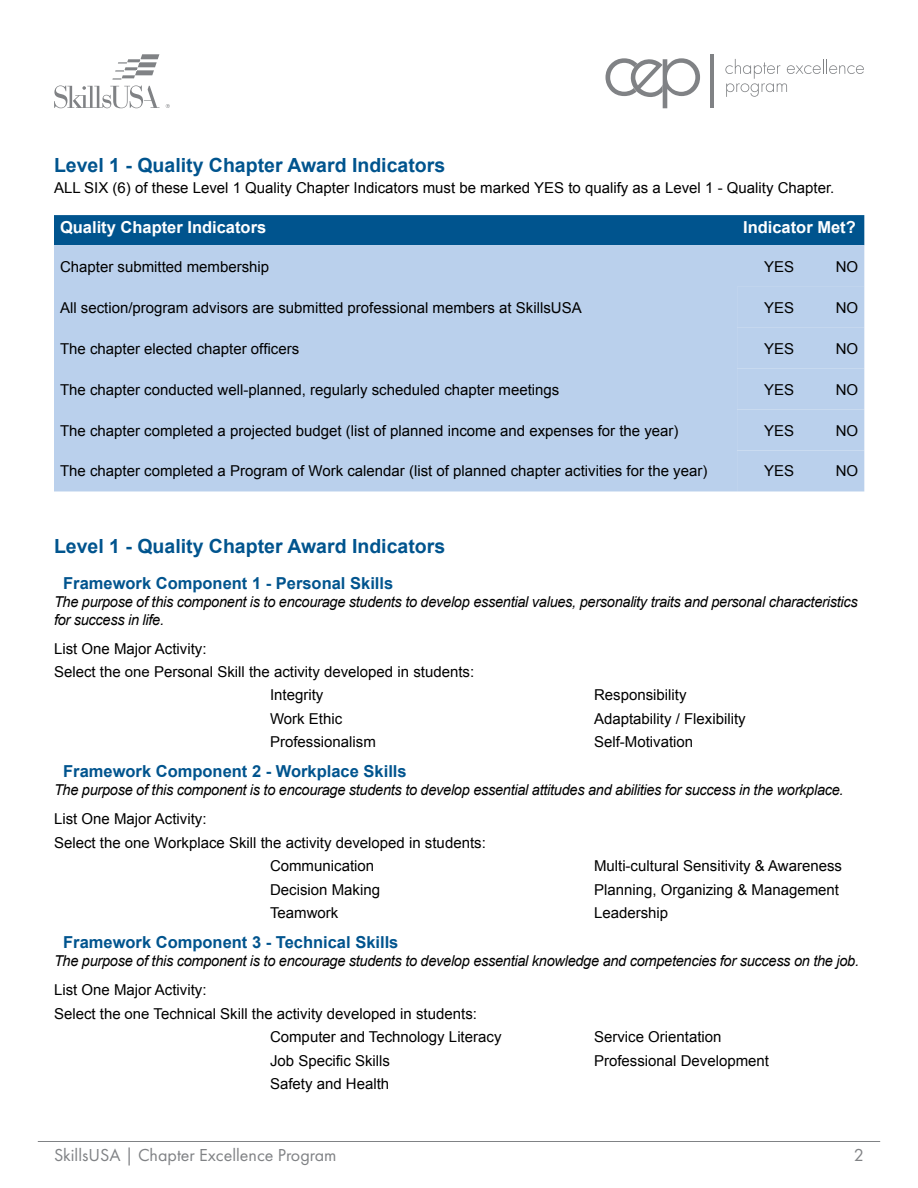
<style>
.page{position:relative;width:918px;height:1188px;background:#fff}
.page>*{position:absolute;margin:0;border:0;box-sizing:border-box;transform-origin:0 0}
.t1{font:700 19.5px "Arial";color:#00548e}
.t2{font:18px "Futura PT";color:#808285}
.t3{font:700 16.5px "Arial";color:#00548e}
.t4{font:700 16.5px "Arial";color:#fff}
.t5{font:15px "Arial";color:#000}
.t6{font:italic 15px/18px "Arial";letter-spacing:-.02em;color:#000}
.s1{font-style:inherit}
</style>
<div class="page">
<svg style="left:725px;top:59px;width:139px;height:38px"></svg>
<svg style="left:605px;top:58px;width:95px;height:50px"></svg>
<hr style="left:710px;top:54px;width:3px;height:54px;background:#808285">
<svg style="left:54px;top:54px;width:106px;height:54px"></svg>
<svg style="left:166px;top:104px;width:4px;height:4px"></svg>
<hr style="left:38px;top:1141px;width:842px;height:1px;background:#808285">
<div style="left:54px;top:215px;width:810px;height:30px;background:#00548e"></div>
<div style="left:54px;top:245px;width:810px;height:246px;background:#bad0ec"></div>
<div style="left:737px;top:287px;width:127px;height:204px;background:#bad0ec"></div>
<h1 class="t1" style="left:54px;top:152px;width:393px">Level 1 - Quality Chapter Award Indicators</h1>
<p class="t5" style="left:54px;top:178px;width:782px">ALL SIX (6) of these Level 1 Quality Chapter Indicators must be marked YES to qualify as a Level 1 - Quality Chapter.</p>
<p class="t4" style="left:60px;top:216px;width:208px">Quality Chapter Indicators</p>
<p class="t4" style="left:743px;top:216px;width:114px">Indicator Met?</p>
<p class="t5" style="left:60px;top:257px;width:211px">Chapter submitted membership</p>
<p class="t5" style="left:764px;top:257px;width:32px">YES</p>
<p class="t5" style="left:836px;top:257px;width:24px">NO</p>
<p class="t5" style="left:60px;top:298px;width:523px">All section/program advisors are submitted professional members at SkillsUSA</p>
<p class="t5" style="left:764px;top:298px;width:32px">YES</p>
<p class="t5" style="left:836px;top:298px;width:24px">NO</p>
<p class="t5" style="left:60px;top:339px;width:241px">The chapter elected chapter officers</p>
<p class="t5" style="left:764px;top:339px;width:32px">YES</p>
<p class="t5" style="left:836px;top:339px;width:24px">NO</p>
<p class="t5" style="left:60px;top:380px;width:501px">The chapter conducted well-planned, regularly scheduled chapter meetings</p>
<p class="t5" style="left:764px;top:380px;width:32px">YES</p>
<p class="t5" style="left:836px;top:380px;width:24px">NO</p>
<p class="t5" style="left:60px;top:420px;width:620px">The chapter completed a projected budget (list of planned income and expenses for the year)</p>
<p class="t5" style="left:764px;top:420px;width:32px">YES</p>
<p class="t5" style="left:836px;top:420px;width:24px">NO</p>
<p class="t5" style="left:60px;top:461px;width:649px">The chapter completed a Program of Work calendar (list of planned chapter activities for the year)</p>
<p class="t5" style="left:764px;top:461px;width:32px">YES</p>
<p class="t5" style="left:836px;top:461px;width:24px">NO</p>
<h1 class="t1" style="left:54px;top:533px;width:393px">Level 1 - Quality Chapter Award Indicators</h1>
<p class="t3" style="left:63px;top:572px;width:332px">Framework Component 1 - Personal Skills</p>
<p class="t6" style="left:54px;top:593px;width:805px">The purpose of this component is to encourage students to develop essential values, personality traits and personal characteristics for success in life.</p>
<p class="t5" style="left:54px;top:638px;width:154px">List One Major Activity:</p>
<p class="t5" style="left:54px;top:662px;width:422px">Select the <span class="s1">one</span> Personal Skill the activity developed in students:</p>
<p class="t5" style="left:270px;top:685px;width:55px">Integrity</p>
<p class="t5" style="left:594px;top:685px;width:94px">Responsibility</p>
<p class="t5" style="left:270px;top:709px;width:74px">Work Ethic</p>
<p class="t5" style="left:594px;top:709px;width:153px">Adaptability / Flexibility</p>
<p class="t5" style="left:270px;top:732px;width:107px">Professionalism</p>
<p class="t5" style="left:594px;top:732px;width:101px">Self-Motivation</p>
<p class="t6" style="left:54px;top:781px;width:791px">The purpose of this component is to encourage students to develop essential attitudes and abilities for success in the workplace.</p>
<p class="t5" style="left:54px;top:809px;width:154px">List One Major Activity:</p>
<p class="t5" style="left:54px;top:833px;width:433px">Select the <span class="s1">one</span> Workplace Skill the activity developed in students:</p>
<p class="t5" style="left:270px;top:856px;width:106px">Communication</p>
<p class="t5" style="left:594px;top:856px;width:250px">Multi-cultural Sensitivity &amp; Awareness</p>
<p class="t5" style="left:270px;top:880px;width:112px">Decision Making</p>
<p class="t5" style="left:594px;top:880px;width:247px">Planning, Organizing &amp; Management</p>
<p class="t5" style="left:270px;top:903px;width:70px">Teamwork</p>
<p class="t5" style="left:594px;top:903px;width:76px">Leadership</p>
<p class="t6" style="left:54px;top:952px;width:807px">The purpose of this component is to encourage students to develop essential knowledge and competencies for success on the job.</p>
<p class="t5" style="left:54px;top:980px;width:154px">List One Major Activity:</p>
<p class="t5" style="left:54px;top:1004px;width:425px">Select the <span class="s1">one</span> Technical Skill the activity developed in students:</p>
<p class="t5" style="left:270px;top:1027px;width:233px">Computer and Technology Literacy</p>
<p class="t5" style="left:594px;top:1027px;width:129px">Service Orientation</p>
<p class="t5" style="left:270px;top:1051px;width:122px">Job Specific Skills</p>
<p class="t5" style="left:594px;top:1051px;width:177px">Professional Development</p>
<p class="t5" style="left:270px;top:1074px;width:121px">Safety and Health</p>
<p class="t3" style="left:63px;top:761px;width:345px">Framework Component 2 - Workplace Skills</p>
<p class="t3" style="left:63px;top:932px;width:337px">Framework Component 3 - Technical Skills</p>
<p class="t2" style="left:54px;top:1144px;width:284px">SkillsUSA | Chapter Excellence Program</p>
<p class="t2" style="left:854px;top:1144px;width:12px">2</p>
</div>
